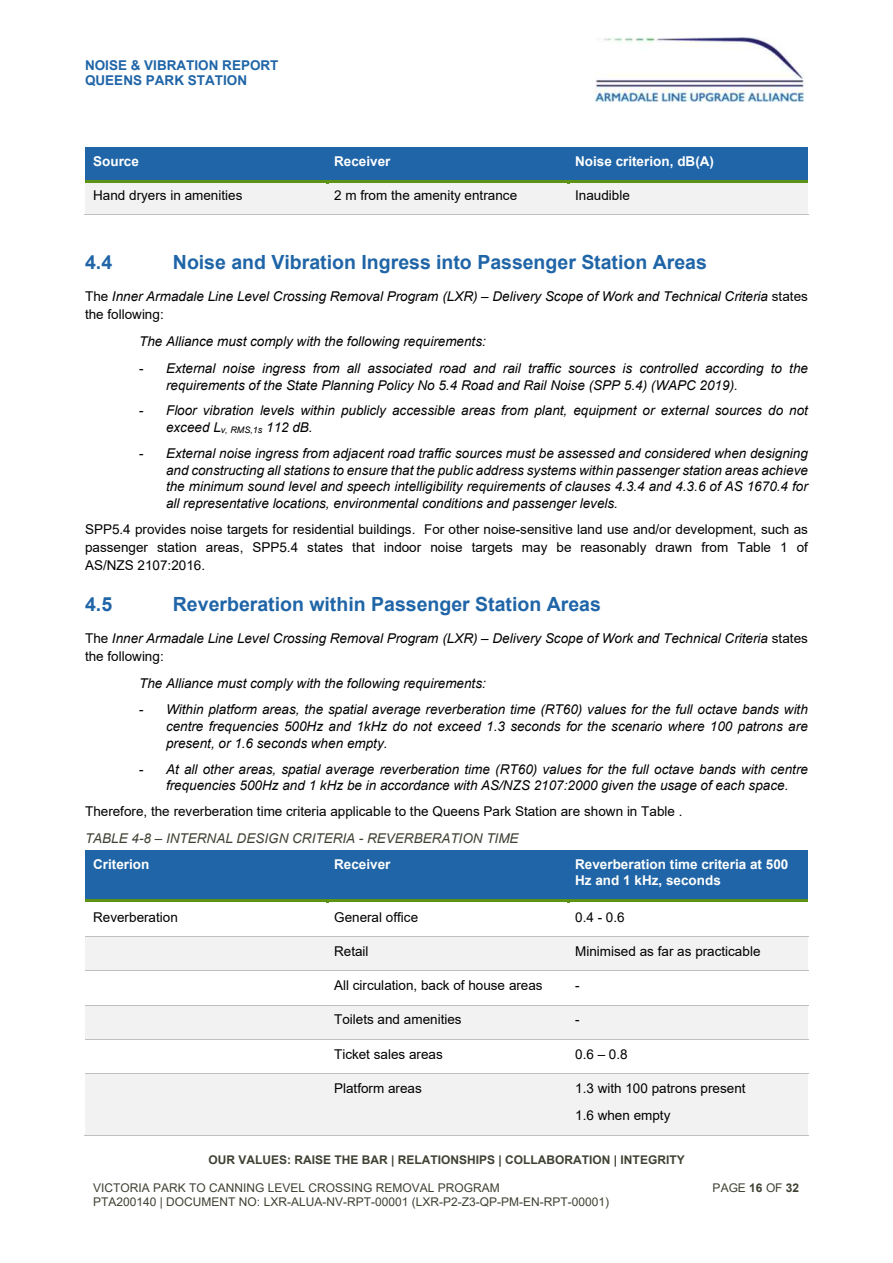
<style>
.page{position:relative;width:893px;height:1263px;background:#fff}
.page>*{position:absolute;margin:0;border:0;box-sizing:border-box;transform-origin:0 0}
.t1{font:700 19.5px "Arial";color:#1f65a7}
.t2{font:italic 13.5px/16.8px "Arial";color:#000}
.t3{font:13.5px/17.9px "Arial";color:#000;text-align:justify}
.t4{font:700 13.5px/15.6px "Arial";color:#fff}
.t5{font:italic 13.5px "Arial";color:#3f4133}
.t6{font:700 13.5px/15.5px "Arial";color:#1f65a7}
.t7{font:12px/13.8px "Arial";color:#3f4133}
.t8{font:700 12px "Arial";color:#3f4133}
.s1{font-style:normal}
.s2{font-size:9px}
.s3{font-weight:700}
</style>
<div class="page">
<img style="left:596px;top:37px;width:208px;height:65px">
<div style="left:85px;top:147px;width:241px;height:33px;background:#1f65a7"></div>
<div style="left:326px;top:147px;width:241px;height:33px;background:#1f65a7"></div>
<div style="left:567px;top:147px;width:241px;height:33px;background:#1f65a7"></div>
<div style="left:85px;top:181px;width:241px;height:34px;background:#f2f2f2"></div>
<div style="left:326px;top:181px;width:241px;height:34px;background:#f2f2f2"></div>
<div style="left:567px;top:181px;width:241px;height:34px;background:#f2f2f2"></div>
<svg style="left:85px;top:180px;width:241px;height:3px"></svg>
<svg style="left:326px;top:180px;width:241px;height:4px"></svg>
<svg style="left:567px;top:180px;width:241px;height:4px"></svg>
<hr style="left:84px;top:215px;width:242px;height:1px;background:#bfbfbf">
<hr style="left:325px;top:215px;width:242px;height:1px;background:#bfbfbf">
<hr style="left:566px;top:215px;width:242px;height:1px;background:#bfbfbf">
<div style="left:85px;top:850px;width:241px;height:49px;background:#1f65a7"></div>
<div style="left:326px;top:850px;width:241px;height:49px;background:#1f65a7"></div>
<div style="left:567px;top:850px;width:241px;height:49px;background:#1f65a7"></div>
<svg style="left:85px;top:899px;width:241px;height:3px"></svg>
<svg style="left:326px;top:899px;width:241px;height:4px"></svg>
<svg style="left:567px;top:899px;width:241px;height:4px"></svg>
<div style="left:85px;top:937px;width:241px;height:34px;background:#f2f2f2"></div>
<div style="left:326px;top:937px;width:241px;height:34px;background:#f2f2f2"></div>
<div style="left:567px;top:937px;width:241px;height:34px;background:#f2f2f2"></div>
<hr style="left:85px;top:936px;width:723px;height:1px;background:#bfbfbf">
<hr style="left:85px;top:971px;width:723px;height:1px;background:#bfbfbf">
<div style="left:85px;top:1006px;width:241px;height:33px;background:#f2f2f2"></div>
<div style="left:326px;top:1006px;width:241px;height:33px;background:#f2f2f2"></div>
<div style="left:567px;top:1006px;width:241px;height:33px;background:#f2f2f2"></div>
<hr style="left:85px;top:1005px;width:723px;height:1px;background:#bfbfbf">
<hr style="left:85px;top:1039px;width:723px;height:1px;background:#bfbfbf">
<div style="left:85px;top:1074px;width:241px;height:61px;background:#f2f2f2"></div>
<div style="left:326px;top:1074px;width:241px;height:61px;background:#f2f2f2"></div>
<div style="left:567px;top:1074px;width:241px;height:61px;background:#f2f2f2"></div>
<hr style="left:85px;top:1073px;width:723px;height:1px;background:#bfbfbf">
<hr style="left:84px;top:1135px;width:242px;height:1px;background:#bfbfbf">
<hr style="left:325px;top:1135px;width:242px;height:1px;background:#bfbfbf">
<hr style="left:566px;top:1135px;width:242px;height:1px;background:#bfbfbf">
<p class="t6" style="left:85px;top:57px;width:195px">NOISE &amp; VIBRATION REPORT<br>QUEENS PARK STATION</p>
<p class="t4" style="left:93px;top:153px;width:47px">Source</p>
<p class="t4" style="left:334px;top:153px;width:58px">Receiver</p>
<p class="t4" style="left:575px;top:153px;width:140px">Noise criterion, dB(A)</p>
<p class="t3" style="left:93px;top:186px;width:151px">Hand dryers in amenities</p>
<p class="t3" style="left:334px;top:186px;width:185px">2 m from the amenity entrance</p>
<p class="t3" style="left:575px;top:186px;width:56px">Inaudible</p>
<h1 class="t1" style="left:85px;top:249px;width:29px">4.4</h1>
<h1 class="t1" style="left:173px;top:249px;width:536px">Noise and Vibration Ingress into Passenger Station Areas</h1>
<p class="t2" style="left:85px;top:288px;width:724px;line-height:17.9px"><span class="s1">The</span> Inner Armadale Line Level Crossing Removal Program (LXR) – Delivery Scope of Work and Technical Criteria <span class="s1">states the following:</span></p>
<p class="t2" style="left:139px;top:333px;width:348px">The Alliance must comply with the following requirements:</p>
<p class="t2" style="left:166px;top:360px;width:643px;text-indent:-27px"><span class="s1">-</span> External noise ingress from all associated road and rail traffic sources is controlled according to the requirements of the State Planning Policy No 5.4 Road and Rail Noise (SPP 5.4) (WAPC 2019).</p>
<p class="t2" style="left:166px;top:402px;width:643px;text-indent:-27px"><span class="s1">-</span> Floor vibration levels within publicly accessible areas from plant, equipment or external sources do not exceed L<span class="s2">v, RMS,1s</span> 112 dB.</p>
<p class="t2" style="left:166px;top:445px;width:643px;text-align:justify;text-indent:-27px"><span class="s1">-</span> External noise ingress from adjacent road traffic sources must be assessed and considered when designing and constructing all stations to ensure that the public address systems within passenger station areas achieve the minimum sound level and speech intelligibility requirements of clauses 4.3.4 and 4.3.6 of AS 1670.4 for all representative locations, environmental conditions and passenger levels.</p>
<p class="t3" style="left:85px;top:520px;width:724px">SPP5.4 provides noise targets for residential buildings. For other noise-sensitive land use and/or development, such as passenger station areas, SPP5.4 states that indoor noise targets may be reasonably drawn from Table 1 of AS/NZS 2107:2016.</p>
<h1 class="t1" style="left:85px;top:590px;width:29px">4.5</h1>
<h1 class="t1" style="left:173px;top:590px;width:429px">Reverberation within Passenger Station Areas</h1>
<p class="t2" style="left:85px;top:629px;width:724px;line-height:17.9px"><span class="s1">The</span> Inner Armadale Line Level Crossing Removal Program (LXR) – Delivery Scope of Work and Technical Criteria <span class="s1">states the following:</span></p>
<p class="t2" style="left:139px;top:674px;width:348px">The Alliance must comply with the following requirements:</p>
<p class="t2" style="left:166px;top:701px;width:643px;text-align:justify;text-indent:-27px"><span class="s1">-</span> Within platform areas, the spatial average reverberation time (RT60) values for the full octave bands with centre frequencies 500Hz and 1kHz do not exceed 1.3 seconds for the scenario where 100 patrons are present, or 1.6 seconds when empty.</p>
<p class="t2" style="left:139px;top:761px;width:670px;text-align:center"><span class="s1">-</span> At all other areas, spatial average reverberation time (RT60) values for the full octave bands with centre frequencies 500Hz and 1 kHz be in accordance with AS/NZS 2107:2000 given the usage of each space.</p>
<p class="t3" style="left:85px;top:803px;width:599px">Therefore, the reverberation time criteria applicable to the Queens Park Station are shown in Table .</p>
<p class="t5" style="left:85px;top:831px;width:435px">TABLE 4-8 – INTERNAL DESIGN CRITERIA - REVERBERATION TIME</p>
<p class="t4" style="left:93px;top:857px;width:58px">Criterion</p>
<p class="t4" style="left:334px;top:857px;width:58px">Receiver</p>
<p class="t4" style="left:575px;top:857px;width:215px">Reverberation time criteria at 500<br>Hz and 1 kHz, seconds</p>
<p class="t3" style="left:93px;top:908px;width:86px">Reverberation</p>
<p class="t3" style="left:334px;top:908px;width:86px">General office</p>
<p class="t3" style="left:575px;top:908px;width:51px">0.4 - 0.6</p>
<p class="t3" style="left:334px;top:942px;width:36px">Retail</p>
<p class="t3" style="left:575px;top:942px;width:187px">Minimised as far as practicable</p>
<p class="t3" style="left:334px;top:976px;width:210px">All circulation, back of house areas</p>
<p class="t3" style="left:575px;top:976px;width:6px">-</p>
<p class="t3" style="left:334px;top:1011px;width:129px">Toilets and amenities</p>
<p class="t3" style="left:575px;top:1011px;width:6px">-</p>
<p class="t3" style="left:334px;top:1045px;width:110px">Ticket sales areas</p>
<p class="t3" style="left:575px;top:1045px;width:54px">0.6 – 0.8</p>
<p class="t3" style="left:334px;top:1079px;width:89px">Platform areas</p>
<p class="t3" style="left:575px;top:1074px;width:172px;line-height:27.5px">1.3 with 100 patrons present<br>1.6 when empty</p>
<p class="t8" style="left:208px;top:1152px;width:478px">OUR VALUES: RAISE THE BAR | RELATIONSHIPS | COLLABORATION | INTEGRITY</p>
<p class="t7" style="left:93px;top:1181px;width:517px">VICTORIA PARK TO CANNING LEVEL CROSSING REMOVAL PROGRAM<br>PTA200140 | DOCUMENT NO: LXR-ALUA-NV-RPT-00001 (LXR-P2-Z3-QP-PM-EN-RPT-00001)</p>
<p class="t7" style="left:713px;top:1181px;width:88px">PAGE <span class="s3">16</span> OF <span class="s3">32</span></p>
</div>
